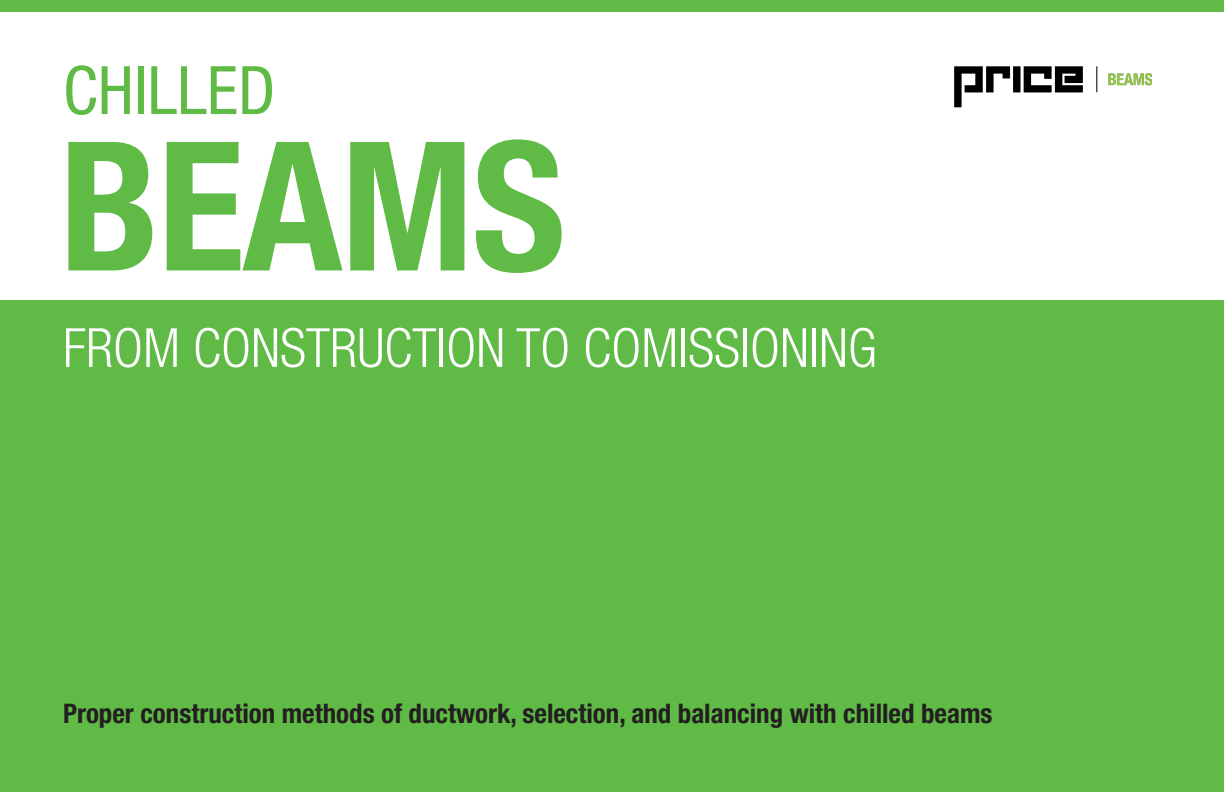
<style>
.page{position:relative;width:1224px;height:792px;background:#fff}
.page>*{position:absolute;margin:0;border:0;box-sizing:border-box;transform-origin:0 0}
.heading2{font:700 condensed 180px "Helvetica Neue LT Std";letter-spacing:-.01em;color:#60bb46}
.t1{font:condensed 67px "Helvetica Neue LT Std";color:#60bb46}
.heading2-2{font:300 condensed 54px "Helvetica Neue LT Std";color:#fff}
.t2{font:700 condensed 27px "Helvetica Neue LT Std";color:#231f20}
</style>
<div class="page">
<div style="left:0;top:301px;width:1224px;height:491px;background:#60bb46"></div>
<img style="left:954px;top:66px;width:198px;height:42px">
<div style="left:0;top:0;width:1224px;height:12px;background:#60bb46"></div>
<p class="t1" style="left:63px;top:52px;width:214px">CHILLED</p>
<p class="heading2" style="left:59px;top:97px;width:508px">BEAMS</p>
<p class="heading2-2" style="left:63px;top:317px;width:815px">FROM CONSTRUCTION TO COMISSIONING</p>
<p class="t2" style="left:63px;top:697px;width:931px">Proper construction methods of ductwork, selection, and balancing with chilled beams</p>
</div>
